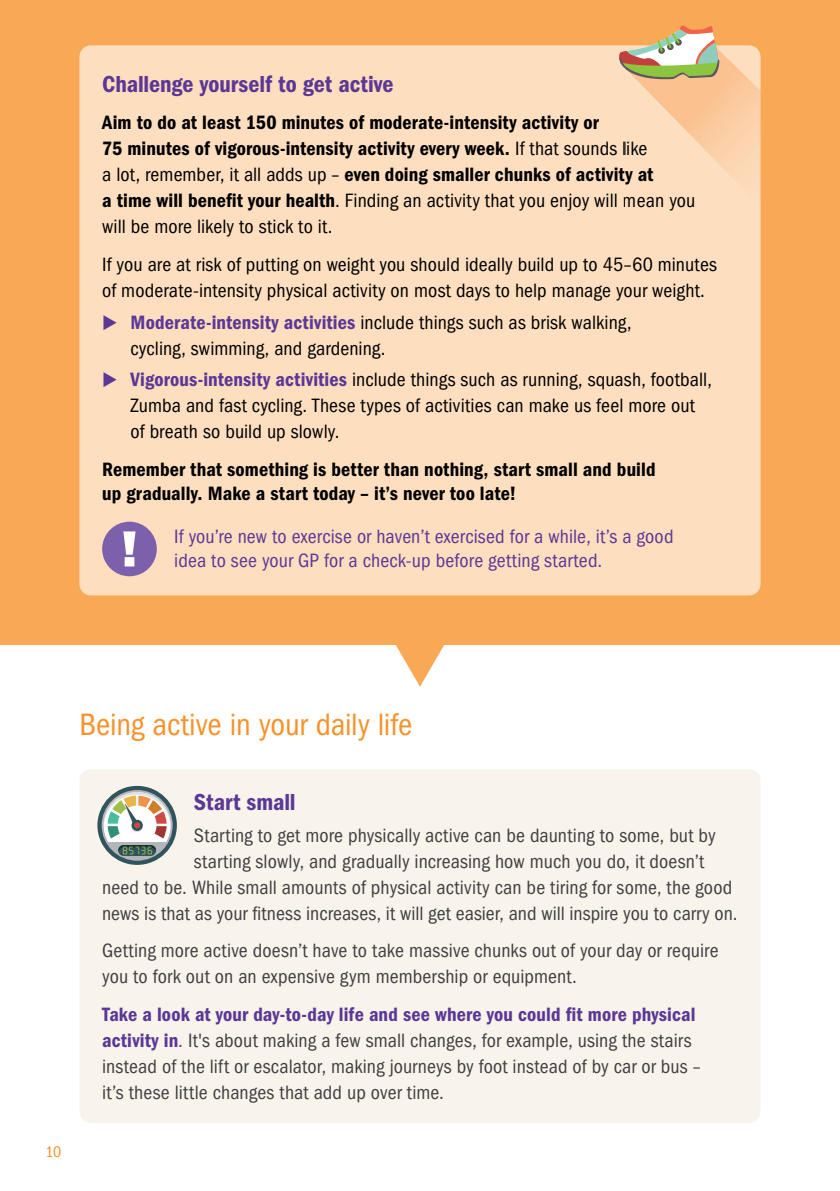
<style>
.page{position:relative;width:840px;height:1191px;background:#fff}
.page>*{position:absolute;margin:0;border:0;box-sizing:border-box;transform-origin:0 0}
.t1{font:condensed 32px "ITC Franklin Gothic Std";letter-spacing:-.005em;color:#f7922a}
.t2{font:24px "ITC Franklin Gothic Std Dm Cd";color:#5c3896}
.t3{font:condensed 20px/26px "ITC Franklin Gothic Std";letter-spacing:.005em;color:#414042}
.t4{font:condensed 20px/26px "ITC Franklin Gothic Std";letter-spacing:.005em;color:#000}
.t5{font:20px/26px "ITC Franklin Gothic Std Dm Cd";letter-spacing:.005em;color:#000}
.t6{font:condensed 20px/24px "ITC Franklin Gothic Std";letter-spacing:.01em;color:#5c3896}
.t7{font:20px "ITC Franklin Gothic Std Dm Cd";letter-spacing:.005em;color:#5c3896}
.t8{font:condensed 16px "ITC Franklin Gothic Std";color:#f7922a}
.s1{font-family:"ITC Franklin Gothic Std";font-stretch:condensed}
.s2{font-family:"ITC Franklin Gothic Std Dm Cd";font-stretch:normal}
.s3{color:#5c3896}
.s4{font-family:"ITC Franklin Gothic Std Dm Cd";font-stretch:normal;color:#5c3896}
</style>
<div class="page">
<div style="left:0;top:0;width:839px;height:645px;background:#f9a855"></div>
<div style="left:79px;top:45px;width:681px;height:550px;background:#fddebf;border-radius:11px"></div>
<div style="left:102px;top:521px;width:55px;height:55px;background:#7c60ab;border-radius:50%"></div>
<svg style="left:123px;top:531px;width:12px;height:35px"></svg>
<svg style="left:396px;top:645px;width:48px;height:42px"></svg>
<div style="left:79px;top:769px;width:681px;height:354px;background:#f8f4ec;border-radius:11px"></div>
<svg style="left:97px;top:786px;width:80px;height:79px"></svg>
<svg style="left:102px;top:790px;width:70px;height:70px"></svg>
<svg style="left:118px;top:845px;width:38px;height:11px"></svg>
<svg style="left:104px;top:792px;width:66px;height:62px;background:#bdbcb1"></svg>
<svg style="left:617px;top:25px;width:143px;height:151px"></svg>
<p class="t2" style="left:102px;top:70px;width:293px">Challenge yourself to get active</p>
<p class="t5" style="left:102px;top:110px;width:552px">Aim to do at least 150 minutes of moderate-intensity activity or<br>75 minutes of vigorous-intensity activity every week. <span class="s1">If that sounds like a lot, remember, it all adds up –</span> even doing smaller chunks of activity at</p>
<p class="t4" style="left:102px;top:188px;width:594px"><span class="s2">a time will benefit your health</span>. Finding an activity that you enjoy will mean you will be more likely to stick to it.</p>
<p class="t4" style="left:102px;top:251px;width:616px">If you are at risk of putting on weight you should ideally build up to 45–60 minutes of moderate-intensity physical activity on most days to help manage your weight.</p>
<p class="t4" style="left:130px;top:309px;width:502px;text-indent:-28px"><span class="s3">◆</span> <span class="s4">Moderate-intensity activities</span> include things such as brisk walking, cycling, swimming, and gardening.</p>
<p class="t4" style="left:130px;top:367px;width:582px;text-indent:-28px"><span class="s3">◆</span> <span class="s4">Vigorous-intensity activities</span> include things such as running, squash, football,<br>Zumba and fast cycling. These types of activities can make us feel more out of breath so build up slowly.</p>
<p class="t5" style="left:102px;top:457px;width:554px;line-height:24px">Remember that something is better than nothing, start small and build up gradually. Make a start today – it’s never too late!</p>
<p class="t6" style="left:174px;top:524px;width:500px">If you’re new to exercise or haven’t exercised for a while, it’s a good idea to see your GP for a check-up before getting started.</p>
<h1 class="t1" style="left:79px;top:706px;width:334px">Being active in your daily life</h1>
<p class="t8" style="left:45px;top:1142px;width:17px">10</p>
<p class="t2" style="left:194px;top:788px;width:103px">Start small</p>
<p class="t3" style="left:194px;top:822px;width:523px">Starting to get more physically active can be daunting to some, but by</p>
<p class="t3" style="left:194px;top:848px;width:511px">starting slowly, and gradually increasing how much you do, it doesn’t</p>
<p class="t3" style="left:102px;top:874px;width:631px">need to be. While small amounts of physical activity can be tiring for some, the good</p>
<p class="t3" style="left:102px;top:900px;width:636px">news is that as your fitness increases, it will get easier, and will inspire you to carry on.</p>
<p class="t3" style="left:102px;top:938px;width:617px">Getting more active doesn’t have to take massive chunks out of your day or require you to fork out on an expensive gym membership or equipment.</p>
<p class="t7" style="left:102px;top:1002px;width:594px">Take a look at your day-to-day life and see where you could fit more physical</p>
<p class="t3" style="left:102px;top:1027px;width:599px"><span class="s4">activity in</span><span class="s3">.</span> It's about making a few small changes, for example, using the stairs instead of the lift or escalator, making journeys by foot instead of by car or bus – it’s these little changes that add up over time.</p>
</div>
